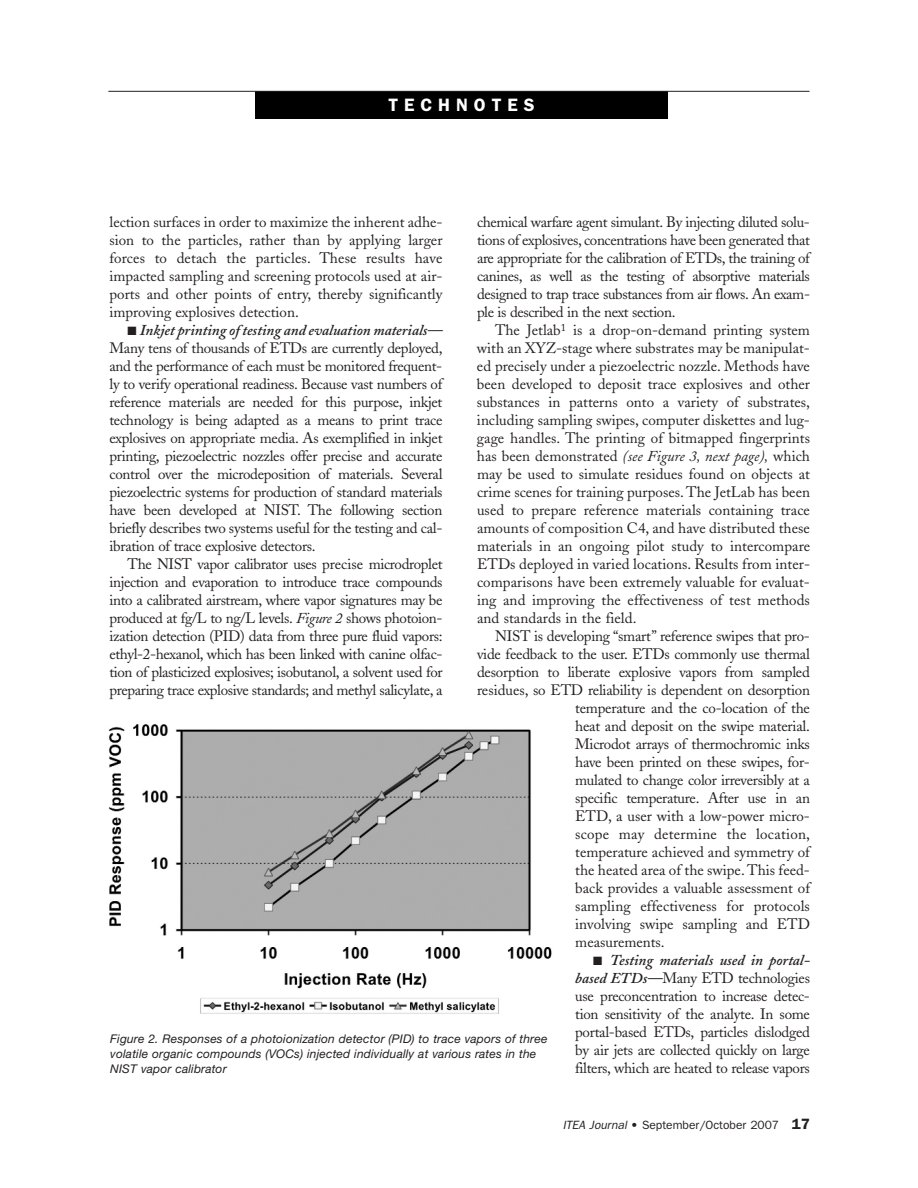
<style>
.page{position:relative;width:918px;height:1188px;background:#fff}
.page>*{position:absolute;margin:0;border:0;box-sizing:border-box;transform-origin:0 0}
.t1{font:600 18px "Franklin Gothic";color:#fff}
.t2{font:15px/18px "Adobe Caslon";letter-spacing:-.015em;color:#231f20;text-align:justify}
.t3{font:15px "Adobe Caslon";letter-spacing:.01em;color:#231f20}
.t4{font:15px "Adobe Caslon";letter-spacing:.015em;color:#231f20}
.t5{font:italic 12px/15px "Helvetica Neue";letter-spacing:.01em;color:#231f20}
.t6{font:12px "Franklin Gothic";color:#231f20}
.s1{font-weight:600;font-style:italic}
.s2{font-style:italic}
.s3{font-weight:600;font-size:15px}
</style>
<div class="page">
<div style="left:255px;top:91px;width:412px;height:28px;background:#000"></div>
<hr style="left:108px;top:91px;width:702px;height:1px;background:#231f20">
<img style="left:108px;top:724px;width:444px;height:290px">
<p class="t1" style="left:388px;top:99px;width:148px">T E C H N O T E S</p>
<p class="t2" style="left:110px;top:215px;width:335px">lection surfaces in order to maximize the inherent adhe&shy;sion to the particles, rather than by applying larger forces to detach the particles. These results have impacted sampling and screening protocols used at air&shy;ports and other points of entry, thereby significantly improving explosives detection.</p>
<p class="t2" style="left:110px;top:323px;width:335px;text-indent:18px">■ <span class="s1">Inkjet printing of testing and evaluation materials— </span>Many tens of thousands of ETDs are currently deployed, and the performance of each must be monitored frequent&shy;ly to verify operational readiness. Because vast numbers of reference materials are needed for this purpose, inkjet technology is being adapted as a means to print trace explosives on appropriate media. As exemplified in inkjet printing, piezoelectric nozzles offer precise and accurate control over the microdeposition of materials. Several piezoelectric systems for production of standard materials have been developed at NIST. The following section briefly describes two systems useful for the testing and cal&shy;ibration of trace explosive detectors.</p>
<p class="t2" style="left:110px;top:557px;width:335px;text-indent:18px">The NIST vapor calibrator uses precise microdroplet injection and evaporation to introduce trace compounds into a calibrated airstream, where vapor signatures may be produced at fg/L to ng/L levels. <span class="s2">Figure 2</span> shows photoion&shy;ization detection (PID) data from three pure fluid vapors: ethyl-2-hexanol, which has been linked with canine olfac&shy;tion of plasticized explosives; isobutanol, a solvent used for preparing trace explosive standards; and methyl salicylate, a</p>
<p class="t2" style="left:477px;top:215px;width:335px">chemical warfare agent simulant. By injecting diluted solu&shy;tions of explosives, concentrations have been generated that are appropriate for the calibration of ETDs, the training of canines, as well as the testing of absorptive materials designed to trap trace substances from air flows. An exam&shy;ple is described in the next section.</p>
<p class="t2" style="left:477px;top:323px;width:335px;text-indent:18px">The Jetlab<sup>1</sup> is a drop-on-demand printing system with an XYZ-stage where substrates may be manipulat&shy;ed precisely under a piezoelectric nozzle. Methods have been developed to deposit trace explosives and other substances in patterns onto a variety of substrates, including sampling swipes, computer diskettes and lug&shy;gage handles. The printing of bitmapped fingerprints has been demonstrated <span class="s2">(see Figure 3, next page),</span> which may be used to simulate residues found on objects at crime scenes for training purposes. The JetLab has been used to prepare reference materials containing trace amounts of composition C4, and have distributed these materials in an ongoing pilot study to intercompare ETDs deployed in varied locations. Results from inter&shy;comparisons have been extremely valuable for evaluat&shy;ing and improving the effectiveness of test methods and standards in the field.</p>
<p class="t2" style="left:495px;top:629px;width:316px">NIST is developing “smart” reference swipes that pro-</p>
<p class="t2" style="left:477px;top:647px;width:334px">vide feedback to the user. ETDs commonly use thermal</p>
<p class="t2" style="left:477px;top:665px;width:334px">desorption to liberate explosive vapors from sampled</p>
<p class="t2" style="left:477px;top:683px;width:335px">residues, so ETD reliability is dependent on desorption</p>
<p class="t2" style="left:575px;top:701px;width:236px">temperature and the co-location of the</p>
<p class="t2" style="left:575px;top:719px;width:236px">heat and deposit on the swipe material.</p>
<p class="t2" style="left:575px;top:737px;width:236px">Microdot arrays of thermochromic inks</p>
<p class="t2" style="left:575px;top:755px;width:236px">have been printed on these swipes, for-</p>
<p class="t2" style="left:575px;top:773px;width:236px">mulated to change color irreversibly at a</p>
<p class="t2" style="left:575px;top:791px;width:236px">specific temperature. After use in an</p>
<p class="t2" style="left:575px;top:809px;width:236px">ETD, a user with a low-power micro-</p>
<p class="t4" style="left:575px;top:828px;width:236px">scope may determine the location,</p>
<p class="t2" style="left:575px;top:845px;width:236px">temperature achieved and symmetry of</p>
<p class="t2" style="left:575px;top:863px;width:236px">the heated area of the swipe. This feed-</p>
<p class="t2" style="left:575px;top:881px;width:236px">back provides a valuable assessment of</p>
<p class="t3" style="left:575px;top:900px;width:236px">sampling effectiveness for protocols</p>
<p class="t2" style="left:575px;top:917px;width:236px">involving swipe sampling and ETD</p>
<p class="t2" style="left:575px;top:935px;width:91px">measurements.</p>
<p class="t2" style="left:575px;top:953px;width:236px;text-indent:18px">■ <span class="s1">Testing materials used in portal&shy;based ETDs—</span>Many ETD technologies use preconcentration to increase detec&shy;tion sensitivity of the analyte. In some portal-based ETDs, particles dislodged by air jets are collected quickly on large filters, which are heated to release vapors</p>
<p class="t5" style="left:110px;top:1032px;width:439px">Figure 2. Responses of a photoionization detector (PID) to trace vapors of three volatile organic compounds (VOCs) injected individually at various rates in the<br>NIST vapor calibrator</p>
<p class="t6" style="left:563px;top:1120px;width:249px"><span class="s2">ITEA Journal</span> • September/October 2007 <span class="s3">17</span></p>
</div>
